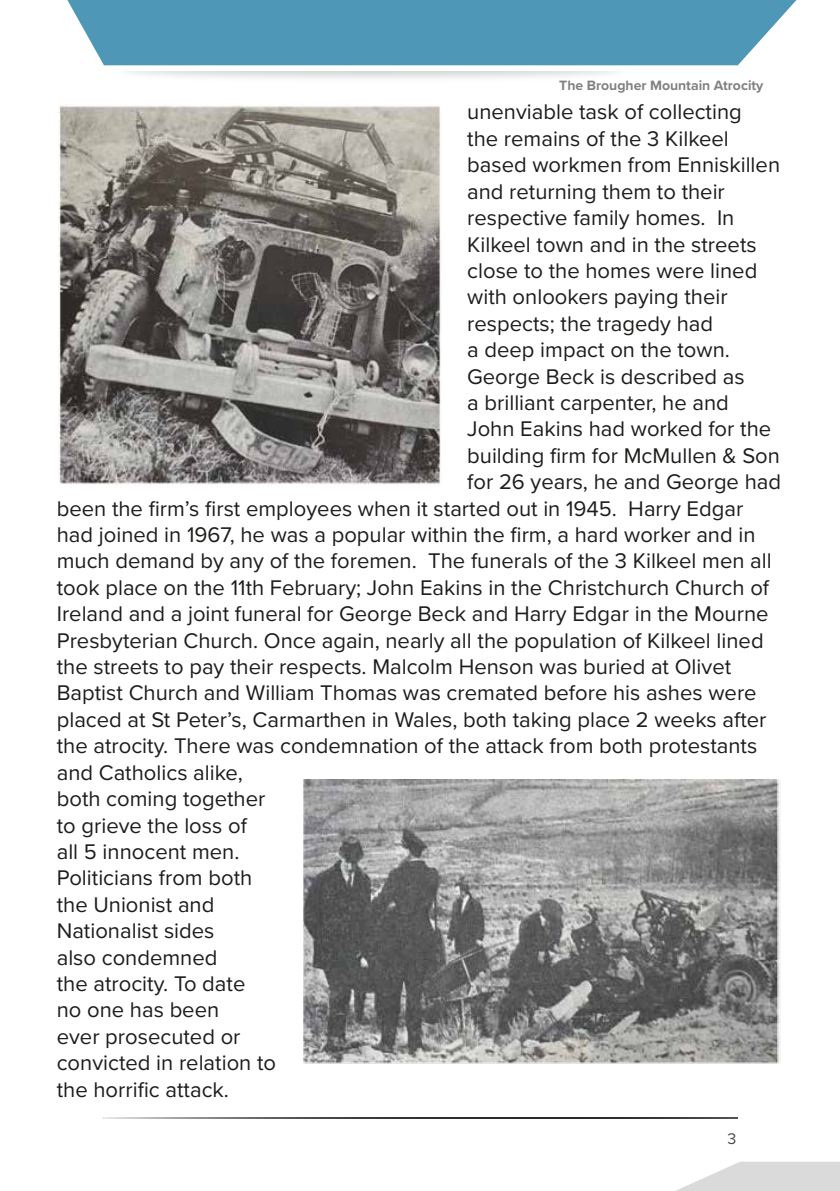
<style>
.page{position:relative;width:840px;height:1191px;background:#fff}
.page>*{position:absolute;margin:0;border:0;box-sizing:border-box;transform-origin:0 0}
.t1{font:22px "Proxima Nova";color:#1d1d1b}
.t2{font:16px "Proxima Nova";color:#4a4a49}
.t3{font:700 14px "Proxima Nova";color:#000}
</style>
<div class="page">
<svg style="left:676px;top:1161px;width:163px;height:30px"></svg>
<div style="left:67px;top:0;width:730px;height:65px;background:#4f97b6"></div>
<svg style="left:102px;top:1117px;width:635px;height:1px"></svg>
<img style="left:58px;top:104px;width:383px;height:381px">
<img style="left:303px;top:779px;width:478px;height:285px">
<p class="t3" style="left:559px;top:75px;width:206px">The Brougher Mountain Atrocity</p>
<p class="t1" style="left:467px;top:96px;width:276px">unenviable task of collecting</p>
<p class="t1" style="left:467px;top:122px;width:263px">the remains of the 3 Kilkeel</p>
<p class="t1" style="left:467px;top:148px;width:314px">based workmen from Enniskillen</p>
<p class="t1" style="left:467px;top:175px;width:259px">and returning them to their</p>
<p class="t1" style="left:467px;top:201px;width:268px">respective family homes. In</p>
<p class="t1" style="left:467px;top:228px;width:291px">Kilkeel town and in the streets</p>
<p class="t1" style="left:467px;top:254px;width:291px">close to the homes were lined</p>
<p class="t1" style="left:467px;top:280px;width:262px">with onlookers paying their</p>
<p class="t1" style="left:467px;top:307px;width:247px">respects; the tragedy had</p>
<p class="t1" style="left:467px;top:333px;width:264px">a deep impact on the town.</p>
<p class="t1" style="left:467px;top:360px;width:279px">George Beck is described as</p>
<p class="t1" style="left:467px;top:386px;width:263px">a brilliant carpenter, he and</p>
<p class="t1" style="left:467px;top:412px;width:305px">John Eakins had worked for the</p>
<p class="t1" style="left:467px;top:439px;width:314px">building firm for McMullen &amp; Son</p>
<p class="t1" style="left:467px;top:465px;width:315px">for 26 years, he and George had</p>
<p class="t1" style="left:57px;top:492px;width:687px">been the firm’s first employees when it started out in 1945. Harry Edgar</p>
<p class="t1" style="left:57px;top:518px;width:700px">had joined in 1967, he was a popular within the firm, a hard worker and in</p>
<p class="t1" style="left:57px;top:544px;width:716px">much demand by any of the foremen. The funerals of the 3 Kilkeel men all</p>
<p class="t1" style="left:57px;top:571px;width:713px">took place on the 11th February; John Eakins in the Christchurch Church of</p>
<p class="t1" style="left:57px;top:597px;width:713px">Ireland and a joint funeral for George Beck and Harry Edgar in the Mourne</p>
<p class="t1" style="left:57px;top:624px;width:708px">Presbyterian Church. Once again, nearly all the population of Kilkeel lined</p>
<p class="t1" style="left:57px;top:650px;width:675px">the streets to pay their respects. Malcolm Henson was buried at Olivet</p>
<p class="t1" style="left:57px;top:676px;width:701px">Baptist Church and William Thomas was cremated before his ashes were</p>
<p class="t1" style="left:57px;top:703px;width:710px">placed at St Peter’s, Carmarthen in Wales, both taking place 2 weeks after</p>
<p class="t1" style="left:57px;top:729px;width:701px">the atrocity. There was condemnation of the attack from both protestants</p>
<p class="t1" style="left:57px;top:756px;width:187px">and Catholics alike,</p>
<p class="t1" style="left:57px;top:782px;width:210px">both coming together</p>
<p class="t1" style="left:57px;top:808px;width:191px">to grieve the loss of</p>
<p class="t1" style="left:57px;top:835px;width:184px">all 5 innocent men.</p>
<p class="t1" style="left:57px;top:861px;width:197px">Politicians from both</p>
<p class="t1" style="left:57px;top:888px;width:159px">the Unionist and</p>
<p class="t1" style="left:57px;top:914px;width:159px">Nationalist sides</p>
<p class="t1" style="left:57px;top:940px;width:162px">also condemned</p>
<p class="t1" style="left:57px;top:967px;width:190px">the atrocity. To date</p>
<p class="t1" style="left:57px;top:993px;width:164px">no one has been</p>
<p class="t1" style="left:57px;top:1020px;width:185px">ever prosecuted or</p>
<p class="t1" style="left:57px;top:1046px;width:221px">convicted in relation to</p>
<p class="t1" style="left:57px;top:1072px;width:174px">the horrific attack.</p>
<p class="t2" style="left:727px;top:1126px;width:10px">3</p>
</div>
